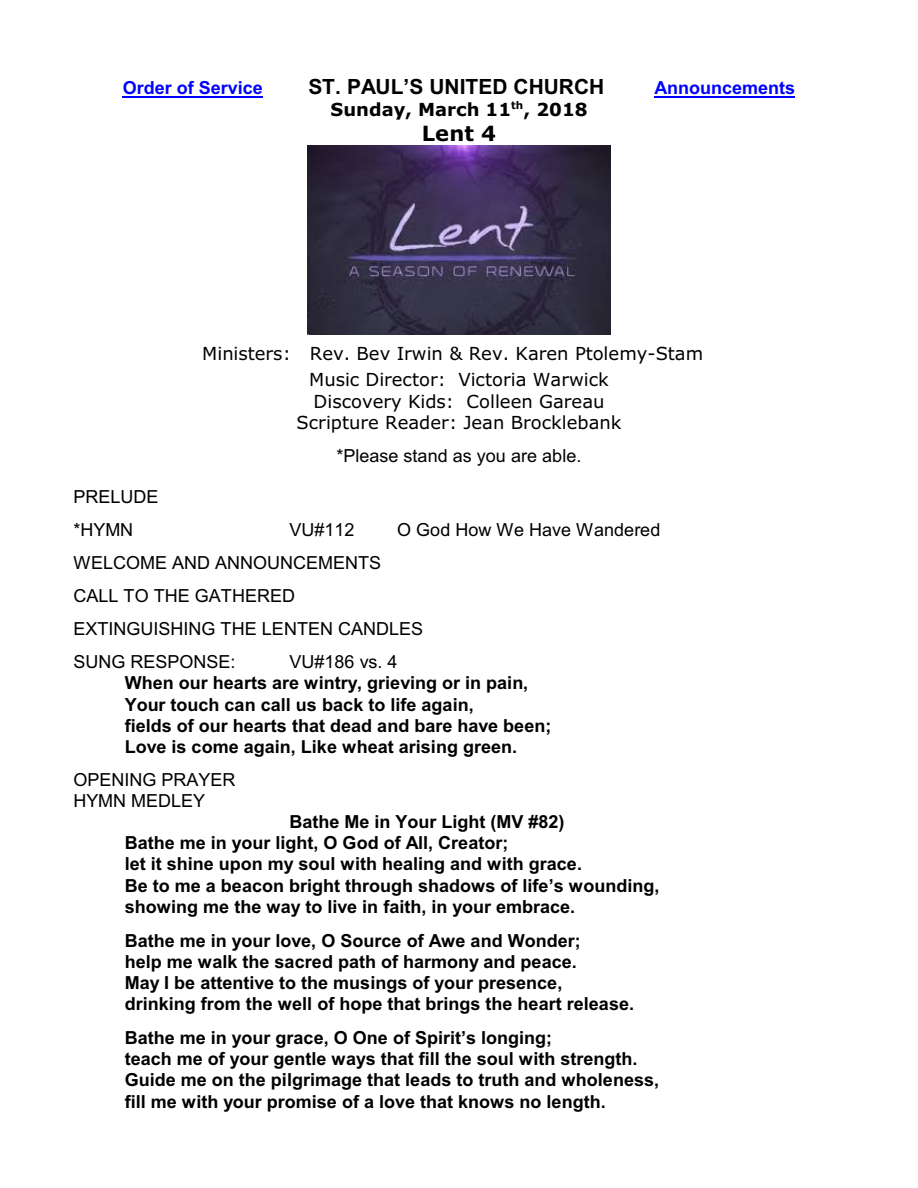
<style>
.page{position:relative;width:918px;height:1188px;background:#fff}
.page>*{position:absolute;margin:0;border:0;box-sizing:border-box;transform-origin:0 0}
.t1{font:700 21px "Arial";color:#000}
.t2{font:700 21px "Verdana";color:#000}
.t3{font:700 18px/21.3px "Arial";color:#000}
.t4{font:18px/33px "Arial";color:#000}
.t5{font:18px/26.1px "Verdana";color:#000}
.t6{font:700 18px "Arial";color:#00f}
.t7{font:700 18px "Verdana";color:#000}
.t8{font:700 10.5px "Verdana";color:#000}
</style>
<div class="page">
<hr style="left:123px;top:96px;width:140px;height:1px;background:#00f">
<hr style="left:655px;top:96px;width:140px;height:1px;background:#00f">
<img style="left:308px;top:146px;width:302px;height:188px">
<p class="t6" style="left:123px;top:80px;width:142px">Order of Service</p>
<p class="t1" style="left:308px;top:78px;width:298px">ST. PAUL’S UNITED CHURCH</p>
<p class="t6" style="left:655px;top:80px;width:142px">Announcements</p>
<p class="t7" style="left:331px;top:103px;width:258px">Sunday, March 11 , 2018</p>
<p class="t8" style="left:511px;top:101px;width:14px">th</p>
<p class="t2" style="left:422px;top:125px;width:76px">Lent 4</p>
<p class="t5" style="left:309px;top:342px;width:395px;text-indent:-107px">Ministers: Rev. Bev Irwin &amp; Rev. Karen Ptolemy-Stam<br>Music Director: Victoria Warwick</p>
<p class="t5" style="left:297px;top:392px;width:326px;line-height:21.8px;text-align:center">Discovery Kids: Colleen Gareau<br>Scripture Reader: Jean Brocklebank</p>
<p class="t4" style="left:336px;top:441px;width:246px">*Please stand as you are able.</p>
<p class="t4" style="left:73px;top:482px;width:87px">PRELUDE *HYMN</p>
<p class="t4" style="left:289px;top:515px;width:67px">VU#112</p>
<p class="t4" style="left:397px;top:515px;width:265px">O God How We Have Wandered</p>
<p class="t4" style="left:73px;top:548px;width:351px">WELCOME AND ANNOUNCEMENTS<br>CALL TO THE GATHERED<br>EXTINGUISHING THE LENTEN CANDLES<br>SUNG RESPONSE:</p>
<p class="t4" style="left:289px;top:647px;width:110px">VU#186 vs. 4</p>
<p class="t3" style="left:125px;top:674px;width:428px">When our hearts are wintry, grieving or in pain, Your touch can call us back to life again,<br>fields of our hearts that dead and bare have been; Love is come again, Like wheat arising green.</p>
<p class="t4" style="left:73px;top:771px;width:164px;line-height:20.7px">OPENING PRAYER<br>HYMN MEDLEY</p>
<p class="t3" style="left:125px;top:813px;width:536px;text-indent:165px">Bathe Me in Your Light (MV #82)<br>Bathe me in your light, O God of All, Creator;<br>let it shine upon my soul with healing and with grace.<br>Be to me a beacon bright through shadows of life’s wounding, showing me the way to live in faith, in your embrace.</p>
<p class="t3" style="left:125px;top:931px;width:511px">Bathe me in your love, O Source of Awe and Wonder;<br>help me walk the sacred path of harmony and peace.<br>May I be attentive to the musings of your presence, drinking from the well of hope that brings the heart release.</p>
<p class="t3" style="left:125px;top:1029px;width:536px">Bathe me in your grace, O One of Spirit’s longing;<br>teach me of your gentle ways that fill the soul with strength.<br>Guide me on the pilgrimage that leads to truth and wholeness, fill me with your promise of a love that knows no length.</p>
</div>
